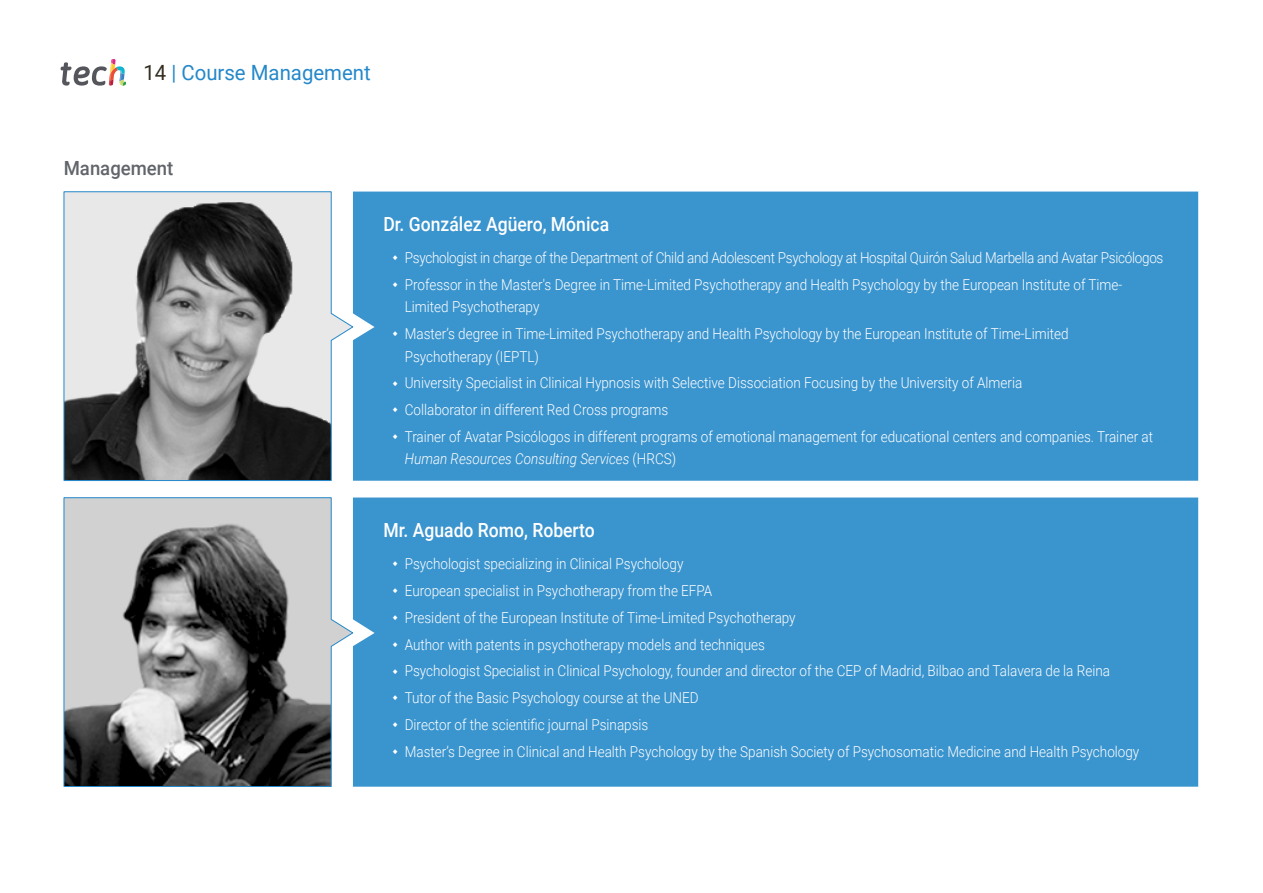
<style>
.page{position:relative;width:1263px;height:893px;background:#fff}
.page>*{position:absolute;margin:0;border:0;box-sizing:border-box;transform-origin:0 0}
.t1{font:21px "Roboto";color:#2488c9}
.t2{font:500 19.5px "Roboto";color:#fff;scale:.9 1}
.t3{font:500 19.5px "Roboto";color:#61646a;scale:.95 1}
.t4{font:300 15px/26.7px "Roboto";color:#fff;scale:.9 1}
.t5{font:300 15px/26.7px "Roboto";letter-spacing:-.02em;color:#fff;scale:.9 1}
.t6{font:italic 300 15px "Roboto";color:#fff;scale:.9 1}
.s1{color:#312e20}
.s2{font-style:normal}
</style>
<div class="page">
<svg style="left:61px;top:59px;width:65px;height:27px"></svg>
<div style="left:353px;top:192px;width:845px;height:289px;background:#3a94ce"></div>
<svg style="left:64px;top:191px;width:289px;height:290px;background:#959797"></svg>
<div style="left:353px;top:497px;width:845px;height:290px;background:#3a94ce"></div>
<svg style="left:64px;top:497px;width:289px;height:290px;background:#8d8e8f"></svg>
<svg style="left:393px;top:255px;width:4px;height:5px"></svg>
<svg style="left:393px;top:282px;width:4px;height:5px"></svg>
<svg style="left:393px;top:331px;width:4px;height:5px"></svg>
<svg style="left:393px;top:381px;width:4px;height:5px"></svg>
<svg style="left:393px;top:407px;width:4px;height:5px"></svg>
<svg style="left:393px;top:434px;width:4px;height:5px"></svg>
<svg style="left:393px;top:562px;width:4px;height:5px"></svg>
<svg style="left:393px;top:588px;width:4px;height:5px"></svg>
<svg style="left:393px;top:615px;width:4px;height:5px"></svg>
<svg style="left:393px;top:642px;width:4px;height:5px"></svg>
<svg style="left:393px;top:669px;width:4px;height:5px"></svg>
<svg style="left:393px;top:695px;width:4px;height:5px"></svg>
<svg style="left:393px;top:722px;width:4px;height:5px"></svg>
<svg style="left:393px;top:749px;width:4px;height:5px"></svg>
<h1 class="t1" style="left:144px;top:57px;width:229px"><span class="s1">14</span> | Course Management</h1>
<h2 class="t3" style="left:64px;top:154px;width:117px">Management</h2>
<h2 class="t2" style="left:383px;top:211px;width:252px">Dr. González Agüero, Mónica</h2>
<p class="t5" style="left:405px;top:244px;width:844px">Psychologist in charge of the Department of Child and Adolescent Psychology at Hospital Quirón Salud Marbella and Avatar Psicólogos<br>Professor in the Master's Degree in Time-Limited Psychotherapy and Health Psychology by the European Institute of Time-</p>
<p class="t4" style="left:405px;top:293px;width:739px">Limited Psychotherapy<br>Master’s degree in Time-Limited Psychotherapy and Health Psychology by the European Institute of Time-Limited</p>
<p class="t4" style="left:405px;top:342px;width:833px">Psychotherapy (IEPTL)<br>University Specialist in Clinical Hypnosis with Selective Dissociation Focusing by the University of Almeria<br>Collaborator in different Red Cross programs<br>Trainer of Avatar Psicólogos in different programs of emotional management for educational centers and companies. Trainer at</p>
<p class="t6" style="left:405px;top:448px;width:303px">Human Resources Consulting Services <span class="s2">(HRCS)</span></p>
<h2 class="t2" style="left:383px;top:517px;width:236px">Mr. Aguado Romo, Roberto</h2>
<p class="t4" style="left:405px;top:550px;width:818px">Psychologist specializing in Clinical Psychology<br>European specialist in Psychotherapy from the EFPA<br>President of the European Institute of Time-Limited Psychotherapy<br>Author with patents in psychotherapy models and techniques<br>Psychologist Specialist in Clinical Psychology, founder and director of the CEP of Madrid, Bilbao and Talavera de la Reina Tutor of the Basic Psychology course at the UNED<br>Director of the scientific journal Psinapsis<br>Master’s Degree in Clinical and Health Psychology by the Spanish Society of Psychosomatic Medicine and Health Psychology</p>
</div>
